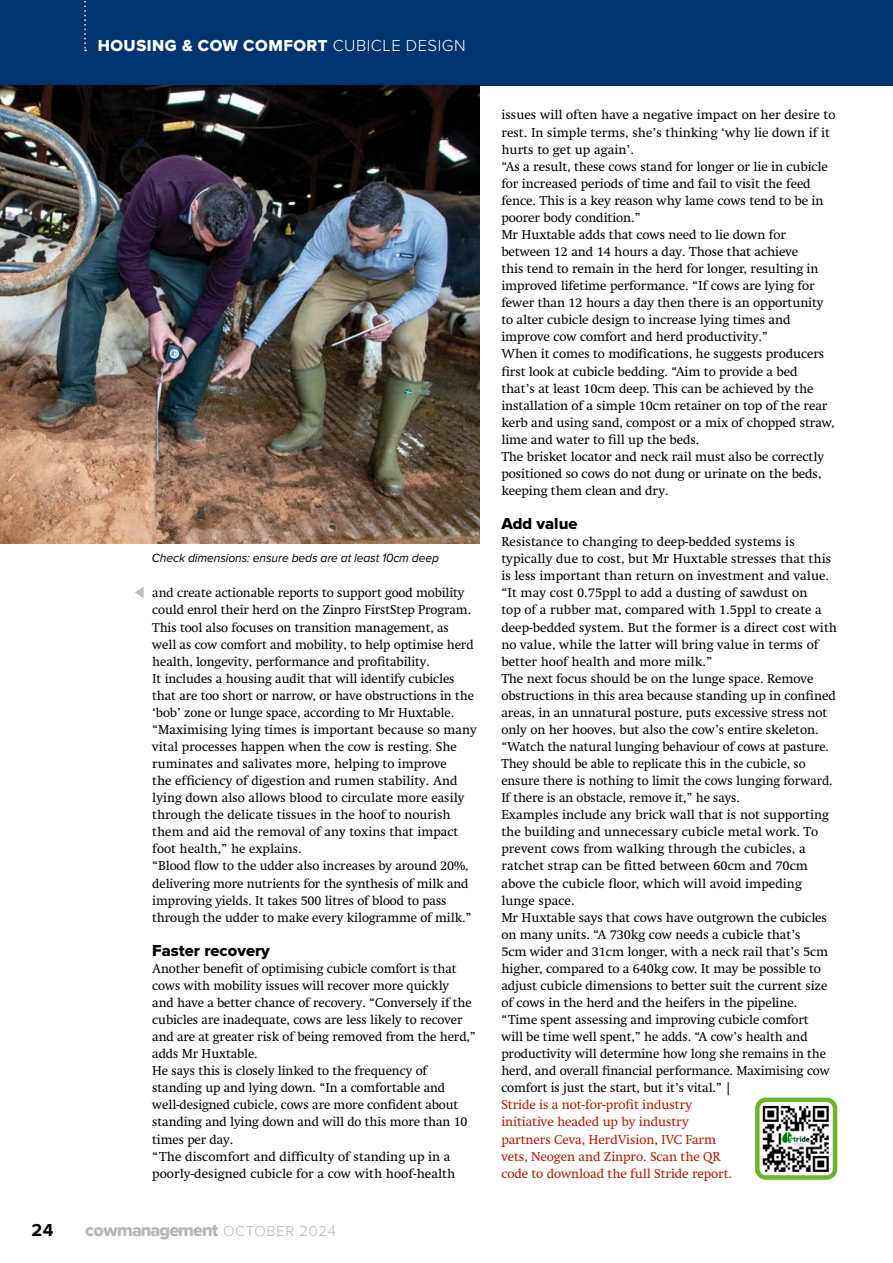
<style>
.page{position:relative;width:893px;height:1263px;background:#fff}
.page>*{position:absolute;margin:0;border:0;box-sizing:border-box;transform-origin:0 0}
.t1{font:18px "Proxima Nova Extrabld";letter-spacing:-.05em;color:#b5b6b7}
.t2{font:700 18px "Proxima Nova";color:#000}
.t3{font:16.5px "Proxima Nova Extrabld";letter-spacing:.03em;color:#fff}
.t4{font:16.5px "Proxima Nova Extrabld";color:#000}
.t5{font:13.2px/17.1px "Swift LT Pro";letter-spacing:-.01em;color:#000}
.t6{font:13.2px/17.1px "Swift LT Pro";letter-spacing:-.01em;color:#b01b00}
.t7{font:italic 12.45px "Proxima Nova";letter-spacing:-.01em;color:#000}
.s1{font-family:"Proxima Nova";font-weight:300}
.s2{font-family:"Proxima Nova";font-weight:300;font-size:15px}
</style>
<div class="page">
<div style="left:0;top:0;width:893px;height:85px;background:#003470"></div>
<svg style="left:84px;top:1px;width:2px;height:50px"></svg>
<svg style="left:135px;top:586px;width:9px;height:12px"></svg>
<img style="left:0;top:85px;width:480px;height:458px">
<img style="left:760px;top:1102px;width:72px;height:73px">
<div style="left:755px;top:1097px;width:82px;height:83px;border:4px solid #6cb529;border-radius:9px"></div>
<p class="t3" style="left:98px;top:33px;width:369px">HOUSING &amp; COW COMFORT <span class="s1">CUBICLE DESIGN</span></p>
<p class="t7" style="left:152px;top:548px;width:289px">Check dimensions: ensure beds are at least 10cm deep</p>
<p class="t5" style="left:152px;top:584px;width:326px">and create actionable reports to support good mobility could enrol their herd on the Zinpro FirstStep Program.<br>This tool also focuses on transition management, as<br>well as cow comfort and mobility, to help optimise herd health, longevity, performance and profitability.<br>It includes a housing audit that will identify cubicles that are too short or narrow, or have obstructions in the ‘bob’ zone or lunge space, according to Mr Huxtable. “Maximising lying times is important because so many vital processes happen when the cow is resting. She ruminates and salivates more, helping to improve<br>the efficiency of digestion and rumen stability. And lying down also allows blood to circulate more easily through the delicate tissues in the hoof to nourish them and aid the removal of any toxins that impact foot health,” he explains.<br>“Blood flow to the udder also increases by around 20%, delivering more nutrients for the synthesis of milk and improving yields. It takes 500 litres of blood to pass through the udder to make every kilogramme of milk.”</p>
<p class="t4" style="left:152px;top:938px;width:119px">Faster recovery</p>
<p class="t5" style="left:152px;top:960px;width:325px">Another benefit of optimising cubicle comfort is that cows with mobility issues will recover more quickly<br>and have a better chance of recovery. “Conversely if the cubicles are inadequate, cows are less likely to recover and are at greater risk of being removed from the herd,” adds Mr Huxtable.<br>He says this is closely linked to the frequency of standing up and lying down. “In a comfortable and well-designed cubicle, cows are more confident about standing and lying down and will do this more than 10 times per day.<br>“The discomfort and difficulty of standing up in a poorly-designed cubicle for a cow with hoof-health</p>
<h1 class="t2" style="left:31px;top:1217px;width:24px">24</h1>
<h1 class="t1" style="left:85px;top:1217px;width:252px">cowmanagement <span class="s2">OCTOBER 2024</span></h1>
<p class="t5" style="left:501px;top:106px;width:336px">issues will often have a negative impact on her desire to rest. In simple terms, she’s thinking ‘why lie down if it hurts to get up again’.<br>“As a result, these cows stand for longer or lie in cubicle for increased periods of time and fail to visit the feed fence. This is a key reason why lame cows tend to be in poorer body condition.”<br>Mr Huxtable adds that cows need to lie down for between 12 and 14 hours a day. Those that achieve<br>this tend to remain in the herd for longer, resulting in improved lifetime performance. “If cows are lying for fewer than 12 hours a day then there is an opportunity to alter cubicle design to increase lying times and improve cow comfort and herd productivity.”<br>When it comes to modifications, he suggests producers first look at cubicle bedding. “Aim to provide a bed<br>that’s at least 10cm deep. This can be achieved by the installation of a simple 10cm retainer on top of the rear kerb and using sand, compost or a mix of chopped straw, lime and water to fill up the beds.<br>The brisket locator and neck rail must also be correctly positioned so cows do not dung or urinate on the beds, keeping them clean and dry.</p>
<p class="t4" style="left:501px;top:511px;width:78px">Add value</p>
<p class="t5" style="left:501px;top:533px;width:337px">Resistance to changing to deep-bedded systems is typically due to cost, but Mr Huxtable stresses that this is less important than return on investment and value. “It may cost 0.75ppl to add a dusting of sawdust on<br>top of a rubber mat, compared with 1.5ppl to create a deep-bedded system. But the former is a direct cost with no value, while the latter will bring value in terms of better hoof health and more milk.”<br>The next focus should be on the lunge space. Remove obstructions in this area because standing up in confined areas, in an unnatural posture, puts excessive stress not only on her hooves, but also the cow’s entire skeleton. “Watch the natural lunging behaviour of cows at pasture.<br>They should be able to replicate this in the cubicle, so ensure there is nothing to limit the cows lunging forward.<br>If there is an obstacle, remove it,” he says.<br>Examples include any brick wall that is not supporting the building and unnecessary cubicle metal work. To prevent cows from walking through the cubicles, a ratchet strap can be fitted between 60cm and 70cm above the cubicle floor, which will avoid impeding lunge space.<br>Mr Huxtable says that cows have outgrown the cubicles on many units. “A 730kg cow needs a cubicle that’s<br>5cm wider and 31cm longer, with a neck rail that’s 5cm higher, compared to a 640kg cow. It may be possible to adjust cubicle dimensions to better suit the current size of cows in the herd and the heifers in the pipeline.<br>“Time spent assessing and improving cubicle comfort<br>will be time well spent,” he adds. “A cow’s health and productivity will determine how long she remains in the herd, and overall financial performance. Maximising cow comfort is just the start, but it’s vital.” |</p>
<p class="t6" style="left:501px;top:1096px;width:232px">Stride is a not-for-profit industry initiative headed up by industry partners Ceva, HerdVision, IVC Farm vets, Neogen and Zinpro. Scan the QR code to download the full Stride report.</p>
</div>
